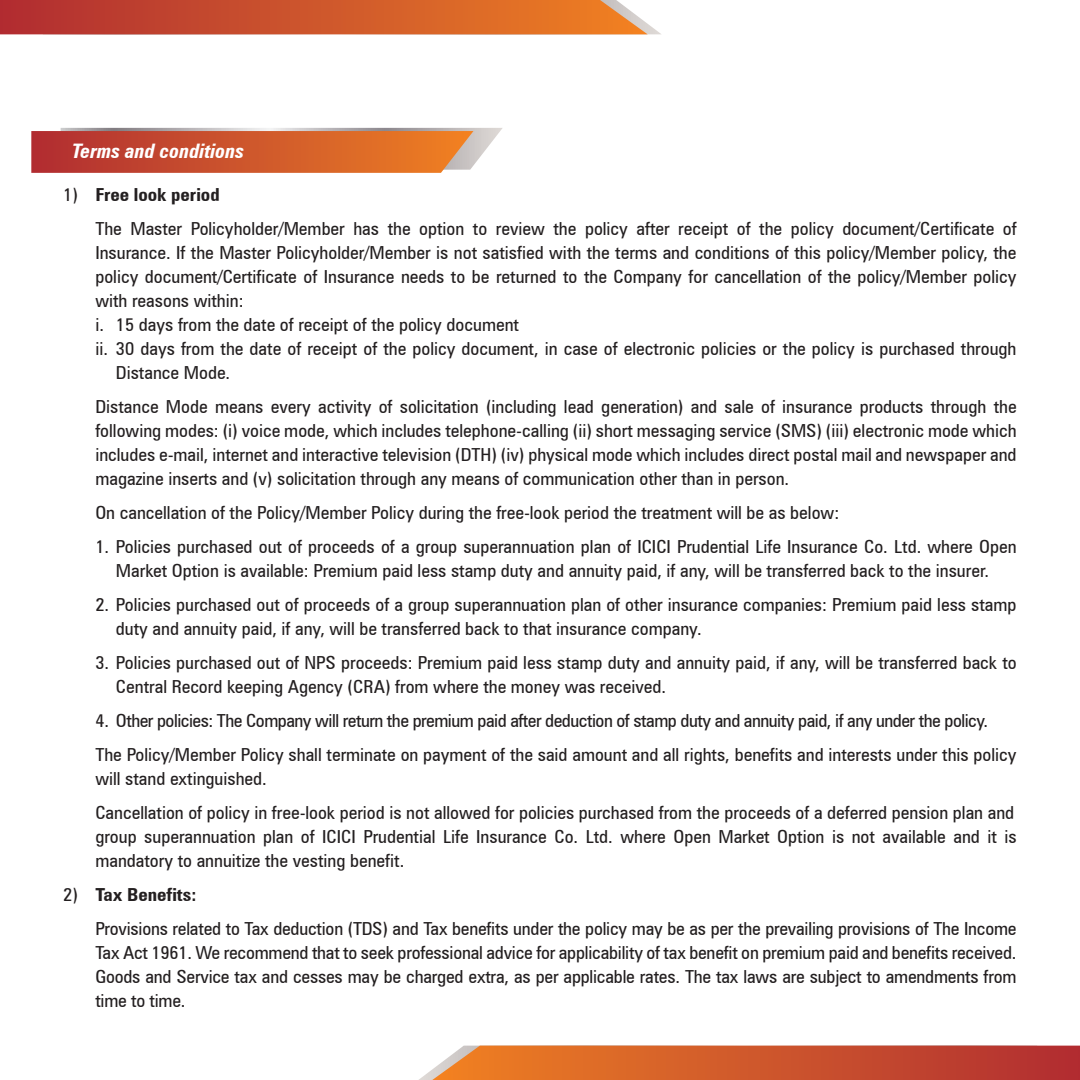
<style>
.page{position:relative;width:1080px;height:1080px;background:#fff}
.page>*{position:absolute;margin:0;border:0;box-sizing:border-box;transform-origin:0 0}
.t1{font:italic 700 condensed 20px "Zurich BT";color:#fff}
.t2{font:condensed 18px/24px "Zurich BT";color:#231f20;scale:1.07 1}
.t3{font:condensed 18px/34px "Zurich BT";letter-spacing:-.025em;color:#231f20;scale:1.07 1}
.s1{font-weight:700}
</style>
<div class="page">
<svg style="left:0;top:0;width:661px;height:34px;background:#cf5e35"></svg>
<svg style="left:419px;top:1046px;width:661px;height:34px;background:#d05e35"></svg>
<svg style="left:31px;top:128px;width:472px;height:45px;background:#ce6945"></svg>
<p class="t1" style="left:72px;top:138px;width:174px">Terms and conditions</p>
<p class="t2" style="left:95px;top:178px;width:863px;line-height:34px;text-indent:-32px">1) <span class="s1">Free look period<br></span>The Master Policyholder/Member has the option to review the policy after receipt of the policy document/Certificate of</p>
<p class="t2" style="left:95px;top:241px;width:862px">Insurance. If the Master Policyholder/Member is not satisfied with the terms and conditions of this policy/Member policy, the</p>
<p class="t2" style="left:95px;top:265px;width:863px">policy document/Certificate of Insurance needs to be returned to the Company for cancellation of the policy/Member policy</p>
<p class="t2" style="left:95px;top:289px;width:140px">with reasons within:</p>
<p class="t2" style="left:95px;top:313px;width:397px">i. 15 days from the date of receipt of the policy document</p>
<p class="t2" style="left:95px;top:337px;width:862px">ii. 30 days from the date of receipt of the policy document, in case of electronic policies or the policy is purchased through</p>
<p class="t2" style="left:116px;top:361px;width:108px">Distance Mode.</p>
<p class="t2" style="left:95px;top:395px;width:863px;text-align:justify">Distance Mode means every activity of solicitation (including lead generation) and sale of insurance products through the following modes: (i) voice mode, which includes telephone-calling (ii) short messaging service (SMS) (iii) electronic mode which includes e-mail, internet and interactive television (DTH) (iv) physical mode which includes direct postal mail and newspaper and magazine inserts and (v) solicitation through any means of communication other than in person.</p>
<p class="t2" style="left:95px;top:501px;width:697px">On cancellation of the Policy/Member Policy during the free-look period the treatment will be as below:</p>
<p class="t2" style="left:95px;top:535px;width:862px;text-align:center">1. Policies purchased out of proceeds of a group superannuation plan of ICICI Prudential Life Insurance Co. Ltd. where Open<br>Market Option is available: Premium paid less stamp duty and annuity paid, if any, will be transferred back to the insurer.</p>
<p class="t2" style="left:116px;top:593px;width:843px;text-indent:-21px">2. Policies purchased out of proceeds of a group superannuation plan of other insurance companies: Premium paid less stamp duty and annuity paid, if any, will be transferred back to that insurance company.</p>
<p class="t2" style="left:116px;top:651px;width:843px;text-indent:-21px">3. Policies purchased out of NPS proceeds: Premium paid less stamp duty and annuity paid, if any, will be transferred back to<br>Central Record keeping Agency (CRA) from where the money was received.</p>
<p class="t3" style="left:95px;top:704px;width:862px">4. Other policies: The Company will return the premium paid after deduction of stamp duty and annuity paid, if any under the policy.<br>The Policy/Member Policy shall terminate on payment of the said amount and all rights, benefits and interests under this policy</p>
<p class="t2" style="left:95px;top:762px;width:860px;line-height:34px">will stand extinguished.<br>Cancellation of policy in free-look period is not allowed for policies purchased from the proceeds of a deferred pension plan and</p>
<p class="t2" style="left:95px;top:825px;width:863px">group superannuation plan of ICICI Prudential Life Insurance Co. Ltd. where Open Market Option is not available and it is mandatory to annuitize the vesting benefit.</p>
<p class="t2" style="left:95px;top:878px;width:862px;line-height:34px;text-indent:-32px">2) <span class="s1">Tax Benefits:<br></span>Provisions related to Tax deduction (TDS) and Tax benefits under the policy may be as per the prevailing provisions of The Income</p>
<p class="t2" style="left:95px;top:941px;width:862px;text-align:justify">Tax Act 1961. We recommend that to seek professional advice for applicability of tax benefit on premium paid and benefits received.<br>Goods and Service tax and cesses may be charged extra, as per applicable rates. The tax laws are subject to amendments from time to time.</p>
</div>
